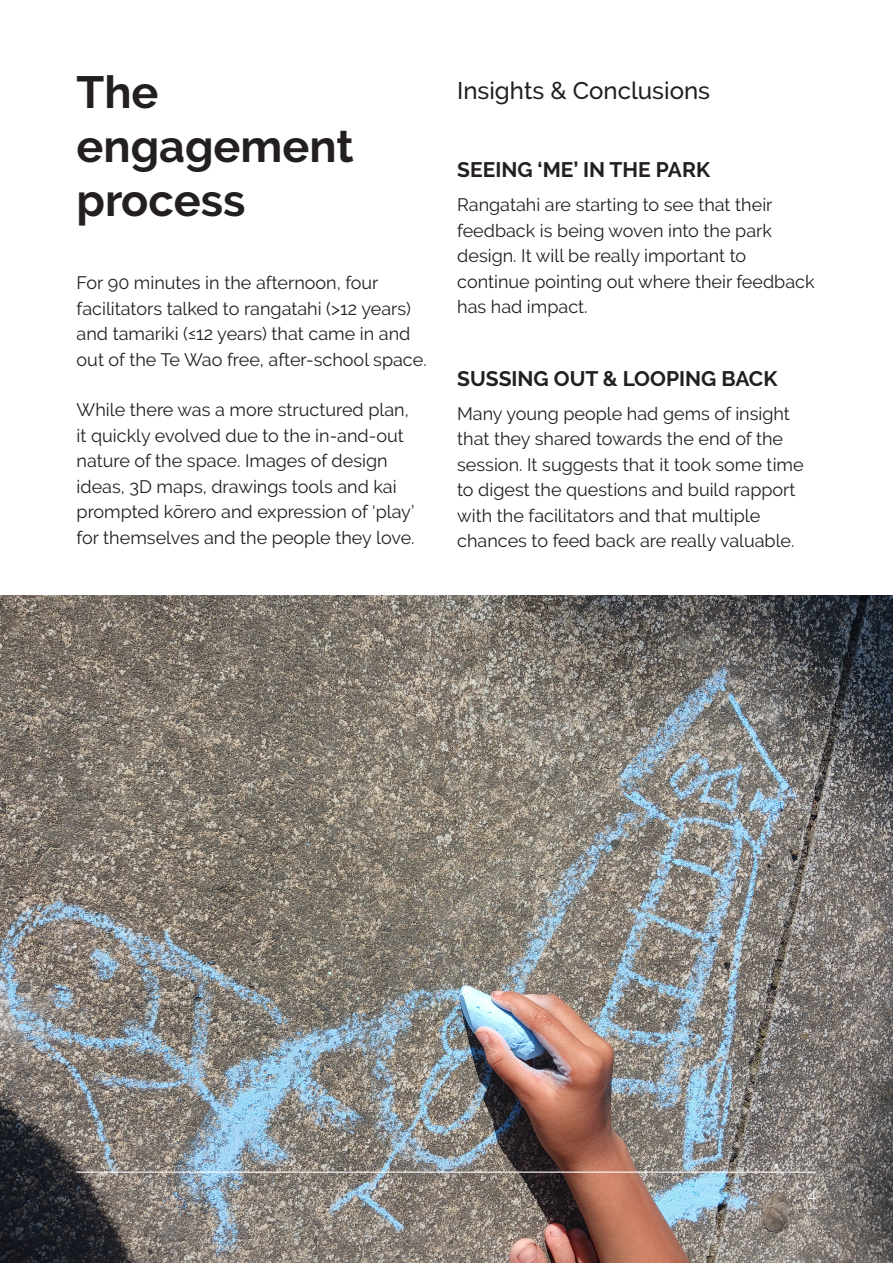
<style>
.page{position:relative;width:893px;height:1263px;background:#fff}
.page>*{position:absolute;margin:0;border:0;box-sizing:border-box;transform-origin:0 0}
.Headline_1{font:700 45px/54px "Raleway";color:#231f20}
.Headline_2{font:500 24px "Raleway";color:#231f20}
.Body_title{font:700 21px "Raleway";color:#231f20}
.Body{font:18px/25.5px "Raleway";color:#231f20}
.t1{font:16.5px "Raleway";color:#fff}
</style>
<div class="page">
<img style="left:0;top:595px;width:893px;height:668px">
<hr style="left:77px;top:1171px;width:739px;height:2px;background:#fff">
<p class="Headline_1" style="left:77px;top:66px;width:279px">The engagement process</p>
<p class="Body" style="left:77px;top:270px;width:352px">For 90 minutes in the afternoon, four facilitators talked to rangatahi (&gt;12 years) and tamariki (≤12 years) that came in and out of the Te Wao free, after-school space.</p>
<p class="Body" style="left:77px;top:397px;width:340px">While there was a more structured plan, it quickly evolved due to the in-and-out nature of the space. Images of design ideas, 3D maps, drawings tools and kai prompted kōrero and expression of ‘play’ for themselves and the people they love.</p>
<p class="Headline_2" style="left:457px;top:77px;width:254px">Insights &amp; Conclusions</p>
<p class="Body_title" style="left:457px;top:158px;width:254px">SEEING ‘ME’ IN THE PARK</p>
<p class="Body" style="left:457px;top:192px;width:359px">Rangatahi are starting to see that their feedback is being woven into the park design. It will be really important to continue pointing out where their feedback has had impact.</p>
<p class="Body_title" style="left:457px;top:366px;width:322px">SUSSING OUT &amp; LOOPING BACK</p>
<p class="Body" style="left:457px;top:401px;width:348px">Many young people had gems of insight that they shared towards the end of the session. It suggests that it took some time to digest the questions and build rapport with the facilitators and that multiple chances to feed back are really valuable.</p>
<p class="t1" style="left:807px;top:1185px;width:11px">4</p>
</div>
